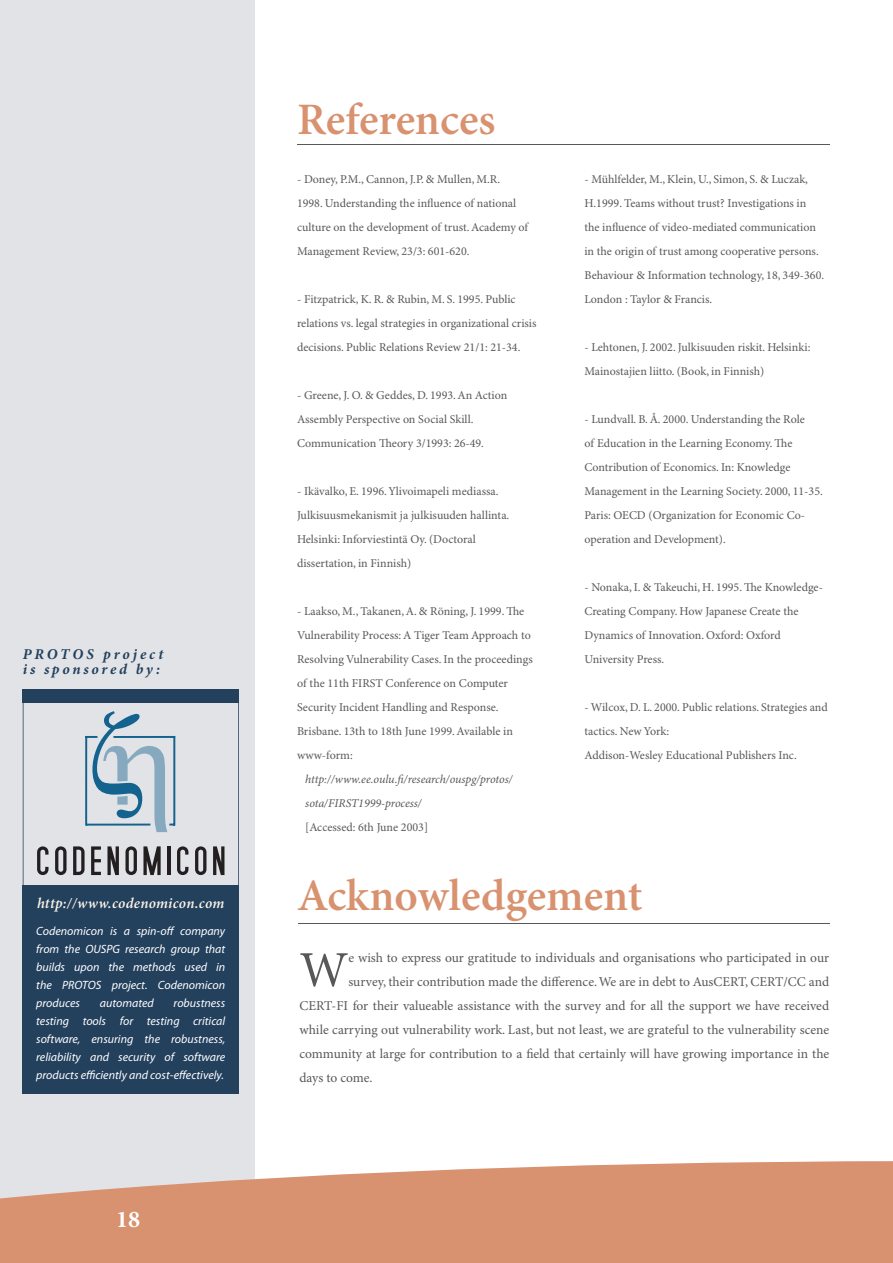
<style>
.page{position:relative;width:893px;height:1263px;background:#fff}
.page>*{position:absolute;margin:0;border:0;box-sizing:border-box;transform-origin:0 0}
.t1{font:50.4px "Minion Pro";color:#57585a}
.t2{font:600 45px "Minion Pro";letter-spacing:-.005em;color:#d8926f}
.t3{font:700 24px "Minion Pro";color:#fff}
.t4{font:italic 700 15px/15px "Minion Pro";letter-spacing:.19em;color:#23405d}
.t5{font:italic 600 15px "Minion Pro";letter-spacing:.015em;color:#fcf4e8}
.t6{font:13.5px "Minion Pro";color:#57585a}
.t7{font:12px/24px "Minion Pro";color:#57585a}
.t8{font:italic 12px/18px "Myriad Pro";color:#fff;text-align:justify}
.t9{font:italic 12px/24px "Minion Pro";letter-spacing:-.01em;color:#57585a}
</style>
<div class="page">
<div style="left:0;top:0;width:255px;height:1242px;background:#e1e3e7"></div>
<hr style="left:297px;top:145px;width:532px;height:1px;background:#57585a">
<hr style="left:298px;top:923px;width:531px;height:1px;background:#57585a">
<svg style="left:0;top:1161px;width:893px;height:102px;background:#da9c7e"></svg>
<div style="left:23px;top:885px;width:216px;height:208px;background:#23405d"></div>
<hr style="left:23px;top:691px;width:1px;height:402px;background:#23405d">
<hr style="left:23px;top:1093px;width:215px;height:1px;background:#23405d">
<hr style="left:238px;top:691px;width:1px;height:402px;background:#23405d">
<svg style="left:37px;top:846px;width:12px;height:29px"></svg>
<svg style="left:55px;top:846px;width:12px;height:29px"></svg>
<svg style="left:73px;top:846px;width:12px;height:29px"></svg>
<svg style="left:91px;top:846px;width:10px;height:29px"></svg>
<svg style="left:107px;top:846px;width:12px;height:29px"></svg>
<svg style="left:125px;top:846px;width:12px;height:29px"></svg>
<svg style="left:143px;top:846px;width:18px;height:29px"></svg>
<hr style="left:167px;top:846px;width:3px;height:29px;background:#231f20">
<svg style="left:177px;top:846px;width:11px;height:29px"></svg>
<svg style="left:195px;top:846px;width:11px;height:29px"></svg>
<svg style="left:213px;top:846px;width:11px;height:29px"></svg>
<svg style="left:85px;top:711px;width:90px;height:121px"></svg>
<div style="left:23px;top:689px;width:216px;height:14px;background:#23405d"></div>
<p class="t4" style="left:23px;top:647px;width:142px">PROTOS project is sponsored by:</p>
<p class="t5" style="left:37px;top:894px;width:189px">http://www.codenomicon.com</p>
<p class="t8" style="left:36px;top:922px;width:191px">Codenomicon is a spin-off company from the OUSPG research group that builds upon the methods used in the PROTOS project. Codenomicon produces</p>
<p class="t8" style="left:36px;top:994px;width:191px;text-indent:137px">robustness testing tools for testing critical software, ensuring the robustness, reliability and security of software products efficiently and cost-effectively.</p>
<p class="t8" style="left:100px;top:994px;width:55px">automated</p>
<h3 class="t3" style="left:116px;top:1205px;width:25px">18</h3>
<h2 class="t2" style="left:297px;top:93px;width:200px">References</h2>
<p class="t7" style="left:297px;top:167px;width:233px">- Doney, P.M., Cannon, J.P. &amp; Mullen, M.R.<br>1998. Understanding the influence of national culture on the development of trust. Academy of Management Review, 23/3: 601-620.</p>
<p class="t7" style="left:297px;top:287px;width:241px">- Fitzpatrick, K. R. &amp; Rubin, M. S. 1995. Public relations vs. legal strategies in organizational crisis decisions. Public Relations Review 21/1: 21-34.</p>
<p class="t7" style="left:297px;top:383px;width:212px">- Greene, J. O. &amp; Geddes, D. 1993. An Action<br>Assembly Perspective on Social Skill.<br>Communication</p>
<p class="t7" style="left:392px;top:431px;width:94px">eory 3/1993: 26-49.</p>
<p class="t7" style="left:297px;top:479px;width:214px">- Ikävalko, E. 1996. Ylivoimapeli mediassa.<br>Julkisuusmekanismit ja julkisuuden hallinta.<br>Helsinki: Inforviestintä Oy. (Doctoral dissertation, in Finnish)</p>
<p class="t7" style="left:297px;top:599px;width:237px">- Laakso, M., Takanen, A. &amp; Röning, J. 1999. e Vulnerability Process: A Tiger Team Approach to Resolving Vulnerability Cases. In the proceedings of the 11th FIRST Conference on Computer Security Incident Handling and Response.<br>Brisbane. 13th to 18th June 1999. Available in www-form:</p>
<p class="t9" style="left:305px;top:767px;width:209px">http://www.ee.oulu.fi/research/ouspg/protos/ sota/FIRST1999-process/</p>
<p class="t7" style="left:305px;top:815px;width:124px">[Accessed: 6th June 2003]</p>
<p class="t7" style="left:584px;top:167px;width:241px">- Mühlfelder, M., Klein, U., Simon, S. &amp; Luczak, H.1999. Teams without trust? Investigations in the influence of video-mediated communication in the origin of trust among cooperative persons.<br>Behaviour &amp; Information technology, 18, 349-360.<br>London : Taylor &amp; Francis.</p>
<p class="t7" style="left:584px;top:335px;width:228px">- Lehtonen, J. 2002. Julkisuuden riskit. Helsinki:<br>Mainostajien liitto. (Book, in Finnish)</p>
<p class="t7" style="left:584px;top:407px;width:240px">- Lundvall. B. Å. 2000. Understanding the Role<br>of Education in the Learning Economy. e Contribution of Economics. In: Knowledge Management in the Learning Society. 2000, 11-35.<br>Paris: OECD (Organization for Economic Co&shy;operation and Development).</p>
<p class="t7" style="left:584px;top:575px;width:240px">- Nonaka, I. &amp; Takeuchi, H. 1995. e Knowledge-Creating Company. How Japanese Create the Dynamics of Innovation. Oxford: Oxford University Press.</p>
<p class="t7" style="left:584px;top:695px;width:245px">- Wilcox, D. L. 2000. Public relations. Strategies and tactics. New York:<br>Addison-Wesley Educational Publishers Inc.</p>
<h2 class="t2" style="left:297px;top:869px;width:347px">Acknowledgement</h2>
<h1 class="t1" style="left:299px;top:940px;width:50px">W</h1>
<p class="t6" style="left:348px;top:950px;width:482px">e wish to express our gratitude to individuals and organisations who participated in our</p>
<p class="t6" style="left:348px;top:974px;width:482px">survey, their contribution made the difference. We are in debt to AusCERT, CERT/CC and</p>
<p class="t6" style="left:299px;top:998px;width:531px">CERT-FI for their valueable assistance with the survey and for all the support we have received</p>
<p class="t6" style="left:299px;top:1022px;width:531px">while carrying out vulnerability work. Last, but not least, we are grateful to the vulnerability scene</p>
<p class="t6" style="left:299px;top:1046px;width:531px">community at large for contribution to a field that certainly will have growing importance in the</p>
<p class="t6" style="left:299px;top:1070px;width:75px">days to come.</p>
</div>
